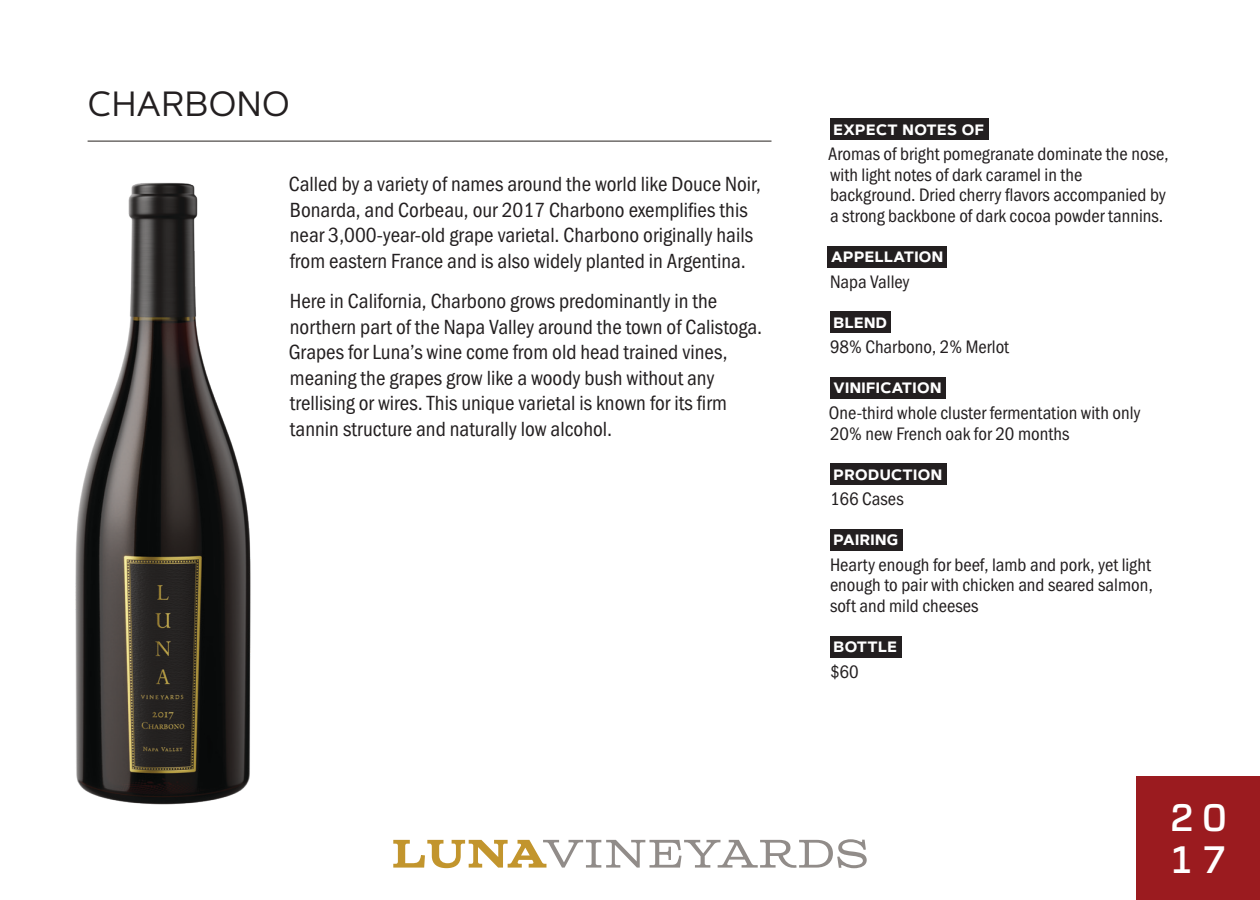
<style>
.page{position:relative;width:1260px;height:900px;background:#fff}
.page>*{position:absolute;margin:0;border:0;box-sizing:border-box;transform-origin:0 0}
.t1{font:600 40px/41.2px "URW Dock";color:#fff}
.t2{font:35px "Artegra Sans";color:#231f20}
.t3{font:21.25px/25.5px "Franklin Gothic URW Con Boo";color:#231f20}
.t4{font:18.75px/20.5px "Franklin Gothic URW Con Boo";color:#231f20}
.t5{font:700 15px "Artegra Sans";letter-spacing:.025em;color:#fff}
</style>
<div class="page">
<svg style="left:393px;top:839px;width:474px;height:30px"></svg>
<hr style="left:88px;top:141px;width:684px;height:1px;background:#27221e">
<div style="left:830px;top:119px;width:158px;height:21px;background:#231f20"></div>
<div style="left:828px;top:246px;width:119px;height:21px;background:#231f20"></div>
<div style="left:830px;top:312px;width:61px;height:21px;background:#231f20"></div>
<div style="left:830px;top:377px;width:115px;height:22px;background:#231f20"></div>
<div style="left:830px;top:464px;width:116px;height:21px;background:#231f20"></div>
<div style="left:830px;top:529px;width:72px;height:22px;background:#231f20"></div>
<div style="left:830px;top:636px;width:71px;height:21px;background:#231f20"></div>
<div style="left:1136px;top:776px;width:124px;height:124px;background:#9b1b1f"></div>
<img style="left:75px;top:182px;width:176px;height:623px">
<h2 class="t2" style="left:88px;top:79px;width:204px">CHARBONO</h2>
<p class="t3" style="left:289px;top:171px;width:474px">Called by a variety of names around the world like Douce Noir, Bonarda, and Corbeau, our 2017 Charbono exemplifies this near 3,000-year-old grape varietal. Charbono originally hails from eastern France and is also widely planted in Argentina.</p>
<p class="t3" style="left:289px;top:288px;width:475px">Here in California, Charbono grows predominantly in the northern part of the Napa Valley around the town of Calistoga.<br>Grapes for Luna’s wine come from old head trained vines, meaning the grapes grow like a woody bush without any trellising or wires. This unique varietal is known for its firm tannin structure and naturally low alcohol.</p>
<p class="t5" style="left:834px;top:118px;width:152px">EXPECT NOTES OF</p>
<p class="t4" style="left:828px;top:143px;width:342px">Aromas of bright pomegranate dominate the nose, with light notes of dark caramel in the background. Dried cherry flavors accompanied by a strong backbone of dark cocoa powder tannins.</p>
<p class="t5" style="left:831px;top:246px;width:114px">APPELLATION</p>
<p class="t4" style="left:830px;top:271px;width:81px">Napa Valley</p>
<p class="t5" style="left:834px;top:311px;width:55px">BLEND</p>
<p class="t4" style="left:830px;top:336px;width:181px">98% Charbono, 2% Merlot</p>
<p class="t5" style="left:834px;top:377px;width:109px">VINIFICATION</p>
<p class="t4" style="left:829px;top:402px;width:313px">One-third whole cluster fermentation with only<br>20% new French oak for 20 months</p>
<p class="t5" style="left:834px;top:463px;width:110px">PRODUCTION</p>
<p class="t4" style="left:830px;top:488px;width:75px">166 Cases</p>
<p class="t5" style="left:834px;top:529px;width:66px">PAIRING</p>
<p class="t4" style="left:830px;top:554px;width:324px;text-align:justify">Hearty enough for beef, lamb and pork, yet light enough to pair with chicken and seared salmon, soft and mild cheeses</p>
<p class="t5" style="left:834px;top:636px;width:65px">BOTTLE</p>
<p class="t4" style="left:830px;top:661px;width:30px">$60</p>
<h1 class="t1" style="left:1169px;top:796px;width:59px">20<br>17</h1>
</div>
